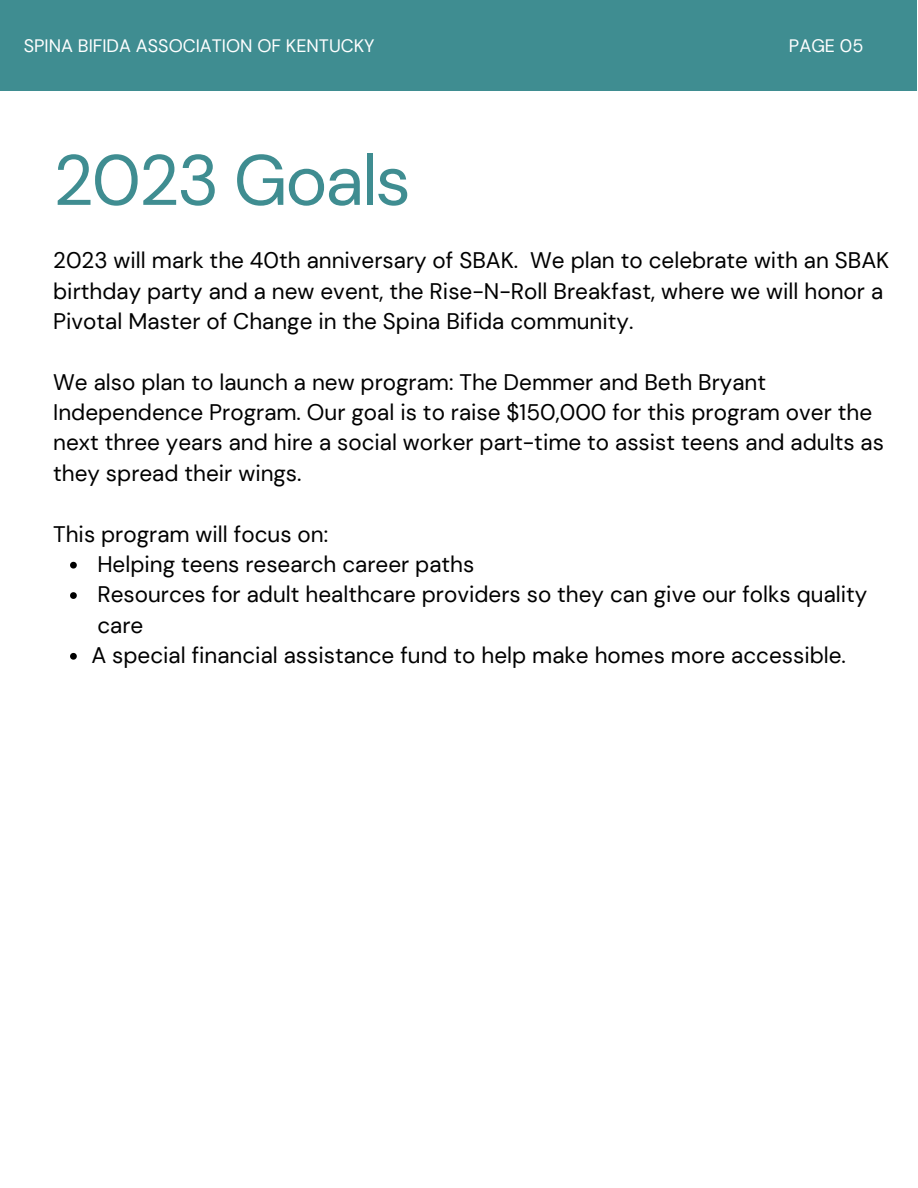
<style>
.page{position:relative;width:918px;height:1188px;background:#fff}
.page>*{position:absolute;margin:0;border:0;box-sizing:border-box;transform-origin:0 0}
.t1{font:71.1px "DM Sans";letter-spacing:-.03em;color:#3f8d91}
.t2{font:22.5px/30.3px "DM Sans";color:#000}
.t3{font:18px "DM Sans";color:#fff}
</style>
<div class="page">
<div style="left:0;top:0;width:917px;height:90px;background:#3f8d91"></div>
<svg style="left:70px;top:562px;width:7px;height:7px"></svg>
<svg style="left:70px;top:592px;width:7px;height:7px"></svg>
<svg style="left:70px;top:653px;width:7px;height:7px"></svg>
<p class="t3" style="left:24px;top:34px;width:352px">SPINA BIFIDA ASSOCIATION OF KENTUCKY</p>
<p class="t3" style="left:789px;top:34px;width:76px">PAGE 05</p>
<h1 class="t1" style="left:53px;top:134px;width:359px">2023 Goals</h1>
<p class="t2" style="left:53px;top:245px;width:838px">2023 will mark the 40th anniversary of SBAK. We plan to celebrate with an SBAK birthday party and a new event, the Rise-N-Roll Breakfast, where we will honor a<br>Pivotal Master of Change in the Spina Bifida community.</p>
<p class="t2" style="left:53px;top:367px;width:832px">We also plan to launch a new program: The Demmer and Beth Bryant Independence Program. Our goal is to raise $150,000 for this program over the next three years and hire a social worker part-time to assist teens and adults as they spread their wings.</p>
<p class="t2" style="left:53px;top:519px;width:277px">This program will focus on:</p>
<p class="t2" style="left:91px;top:549px;width:778px">Helping teens research career paths<br>Resources for adult healthcare providers so they can give our folks quality care<br>A special financial assistance fund to help make homes more accessible.</p>
</div>
